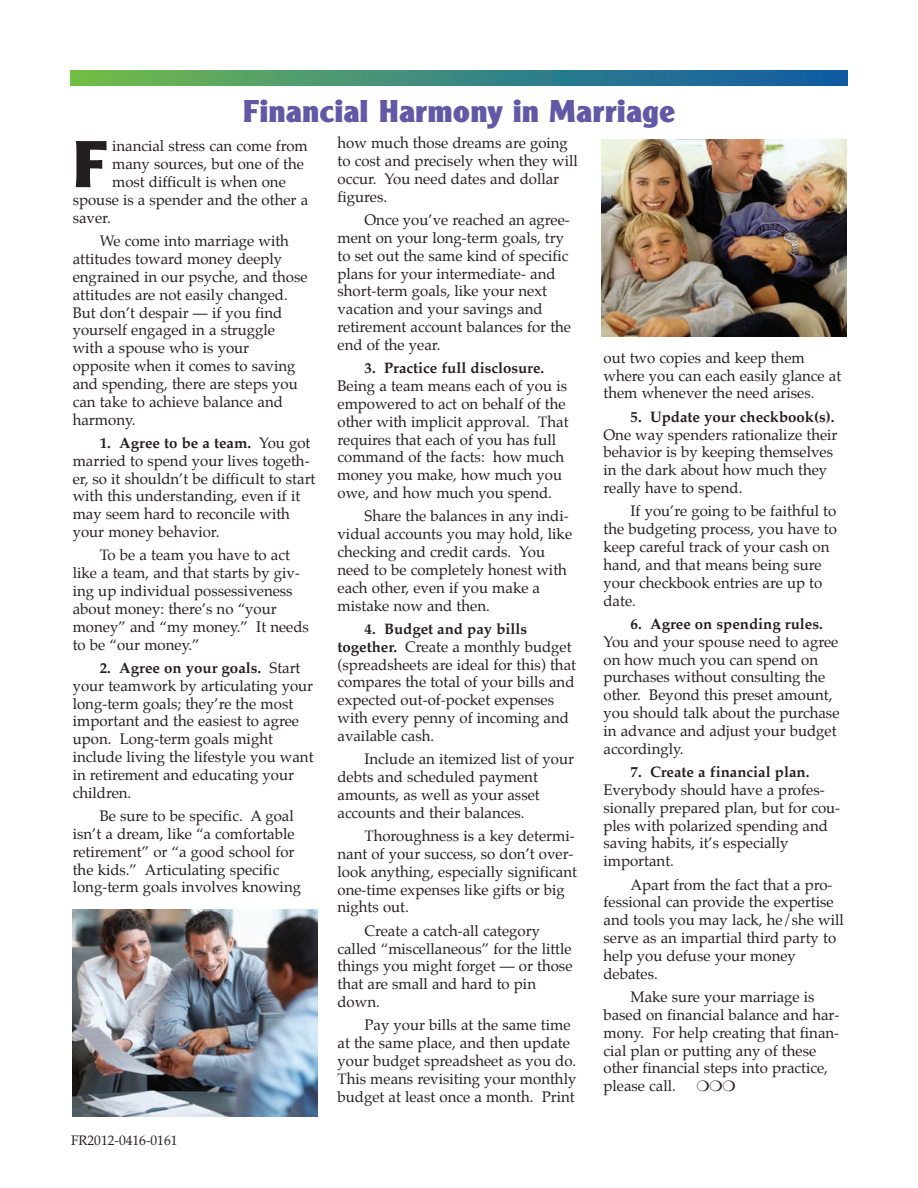
<style>
.page{position:relative;width:918px;height:1188px;background:#fff}
.page>*{position:absolute;margin:0;border:0;box-sizing:border-box;transform-origin:0 0}
.t1{font:69.15px "Clearface Gothic Extra Bold DTC";color:#231f20}
.t2{font:33px "Clearface Gothic Extra Bold DTC";color:#6159a6}
.t3{font:15px/17.9px "Palatino";color:#231f20}
.t4{font:700 15px "Palatino";color:#231f20}
.t5{font:13.5px "Palatino";color:#231f20}
.s1{font-weight:700}
</style>
<div class="page">
<img style="left:70px;top:70px;width:778px;height:16px">
<img style="left:73px;top:909px;width:244px;height:207px">
<img style="left:602px;top:140px;width:244px;height:196px">
<h2 class="t2" style="left:243px;top:91px;width:434px">Financial Harmony in Marriage</h2>
<h1 class="t1" style="left:73px;top:123px;width:36px">F</h1>
<p class="t3" style="left:112px;top:138px;width:197px">inancial stress can come from</p>
<p class="t3" style="left:112px;top:156px;width:193px">many sources, but one of the</p>
<p class="t3" style="left:112px;top:174px;width:175px">most difficult is when one</p>
<p class="t3" style="left:73px;top:192px;width:237px">spouse is a spender and the other a</p>
<p class="t3" style="left:73px;top:210px;width:40px">saver.</p>
<p class="t3" style="left:73px;top:233px;width:236px;text-indent:27px">We come into marriage with attitudes toward money deeply engrained in our psyche, and those attitudes are not easily changed.<br>But don’t despair — if you find yourself engaged in a struggle with a spouse who is your opposite when it comes to saving and spending, there are steps you can take to achieve balance and harmony.</p>
<p class="t3" style="left:73px;top:435px;width:244px;text-indent:27px"><span class="s1">1. Agree to be a team.</span> You got married to spend your lives togeth&shy;er, so it shouldn’t be difficult to start with this understanding, even if it may seem hard to reconcile with your money behavior.</p>
<p class="t3" style="left:73px;top:547px;width:238px;text-indent:27px">To be a team you have to act like a team, and that starts by giv&shy;ing up individual possessiveness about money: there’s no “your money” and “my money.” It needs to be “our money.”</p>
<p class="t3" style="left:73px;top:660px;width:242px;text-indent:27px"><span class="s1">2. Agree on your goals.</span> Start your teamwork by articulating your long-term goals; they’re the most important and the easiest to agree upon. Long-term goals might include living the lifestyle you want in retirement and educating your children.</p>
<p class="t3" style="left:73px;top:808px;width:230px;text-indent:27px">Be sure to be specific. A goal isn’t a dream, like “a comfortable retirement” or “a good school for the kids.” Articulating specific long-term goals involves knowing</p>
<p class="t5" style="left:71px;top:1134px;width:108px">FR2012-0416-0161</p>
<p class="t3" style="left:338px;top:135px;width:242px">how much those dreams are going to cost and precisely when they will occur. You need dates and dollar figures.</p>
<p class="t3" style="left:338px;top:212px;width:235px;text-indent:27px">Once you’ve reached an agree&shy;ment on your long-term goals, try to set out the same kind of specific plans for your intermediate- and short-term goals, like your next vacation and your savings and retirement account balances for the end of the year.</p>
<p class="t4" style="left:364px;top:361px;width:181px">3. Practice full disclosure.</p>
<p class="t3" style="left:338px;top:378px;width:233px">Being a team means each of you is empowered to act on behalf of the other with implicit approval. That requires that each of you has full command of the facts: how much money you make, how much you owe, and how much you spend.</p>
<p class="t3" style="left:338px;top:508px;width:236px;text-indent:27px">Share the balances in any indi&shy;vidual accounts you may hold, like checking and credit cards. You need to be completely honest with each other, even if you make a mistake now and then.</p>
<p class="t3" style="left:338px;top:621px;width:240px;text-indent:27px"><span class="s1">4. Budget and pay bills together.</span> Create a monthly budget (spreadsheets are ideal for this) that compares the total of your bills and expected out-of-pocket expenses with every penny of incoming and available cash.</p>
<p class="t3" style="left:338px;top:751px;width:238px;text-indent:27px">Include an itemized list of your debts and scheduled payment amounts, as well as your asset accounts and their balances.</p>
<p class="t3" style="left:338px;top:828px;width:241px;text-indent:27px">Thoroughness is a key determi&shy;nant of your success, so don’t over&shy;look anything, especially significant one-time expenses like gifts or big nights out.</p>
<p class="t3" style="left:338px;top:923px;width:237px;text-indent:27px">Create a catch-all category called “miscellaneous” for the little things you might forget — or those that are small and hard to pin down.</p>
<p class="t3" style="left:338px;top:1017px;width:240px;text-indent:27px">Pay your bills at the same time at the same place, and then update your budget spreadsheet as you do.<br>This means revisiting your monthly budget at least once a month. Print</p>
<p class="t3" style="left:604px;top:350px;width:239px">out two copies and keep them where you can each easily glance at them whenever the need arises.</p>
<p class="t4" style="left:631px;top:409px;width:205px">5. Update your checkbook(s).</p>
<p class="t3" style="left:604px;top:427px;width:236px">One way spenders rationalize their behavior is by keeping themselves in the dark about how much they really have to spend.</p>
<p class="t3" style="left:604px;top:503px;width:235px;text-indent:27px">If you’re going to be faithful to the budgeting process, you have to keep careful track of your cash on hand, and that means being sure your checkbook entries are up to date.</p>
<p class="t4" style="left:631px;top:617px;width:194px">6. Agree on spending rules.</p>
<p class="t3" style="left:604px;top:634px;width:238px">You and your spouse need to agree on how much you can spend on purchases without consulting the other. Beyond this preset amount, you should talk about the purchase in advance and adjust your budget accordingly.</p>
<p class="t4" style="left:631px;top:765px;width:180px">7. Create a financial plan.</p>
<p class="t3" style="left:604px;top:782px;width:238px">Everybody should have a profes&shy;sionally prepared plan, but for cou&shy;ples with polarized spending and saving habits, it’s especially important.</p>
<p class="t3" style="left:604px;top:877px;width:242px;text-indent:27px">Apart from the fact that a pro&shy;fessional can provide the expertise and tools you may lack, he/she will serve as an impartial third party to help you defuse your money debates.</p>
<p class="t3" style="left:604px;top:989px;width:238px;text-indent:27px">Make sure your marriage is based on financial balance and har&shy;mony. For help creating that finan&shy;cial plan or putting any of these other financial steps into practice, please call.</p>
</div>
